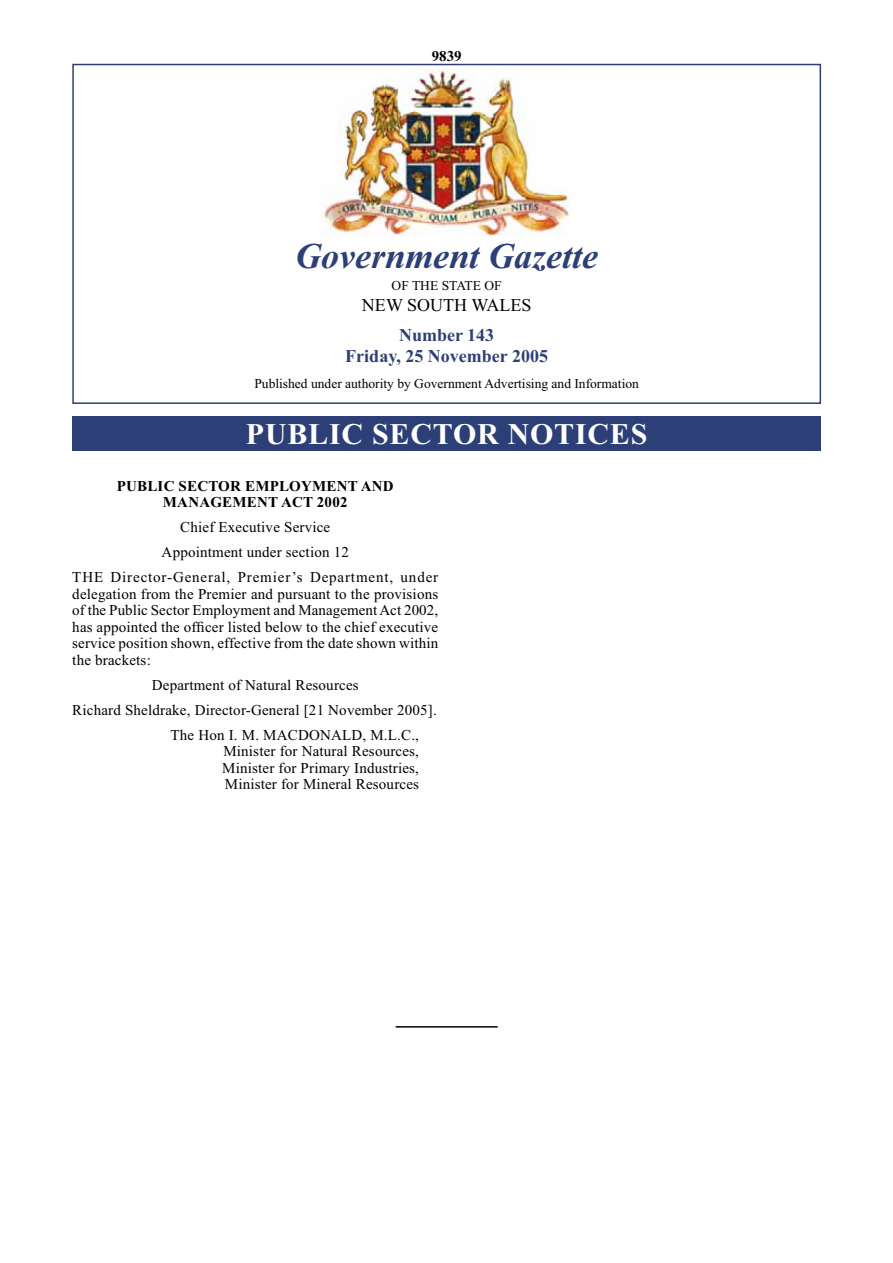
<style>
.page{position:relative;width:893px;height:1263px;background:#fff}
.page>*{position:absolute;margin:0;border:0;box-sizing:border-box;transform-origin:0 0}
.t1{font:italic 700 36px "Times New Roman";color:#2c3f77}
.t2{font:700 30px "Times New Roman";letter-spacing:.025em;color:#fff}
.t3{font:18px/30px "Times New Roman";color:#000;text-align:center}
.t4{font:700 18px "Times New Roman";color:#2c3f77}
.t5{font:15px/16.5px "Times New Roman";letter-spacing:.01em;color:#000;text-align:justify}
.t6{font:700 15px/16.5px "Times New Roman";letter-spacing:.01em;color:#000;text-align:center}
.t7{font:13.5px "Times New Roman";color:#000}
.s1{font-weight:700;color:#2c3f77}
</style>
<div class="page">
<hr style="left:395px;top:1026px;width:102px;height:2px;background:#000">
<div style="left:72px;top:64px;width:749px;height:340px;border:2px solid #2c3f77"></div>
<div style="left:72px;top:417px;width:749px;height:34px;background:#2c3f77"></div>
<img style="left:321px;top:69px;width:249px;height:167px">
<p class="t6" style="left:431px;top:50px;width:31px">9839</p>
<p class="t1" style="left:295px;top:244px;width:304px">Government Gazette</p>
<p class="t7" style="left:391px;top:280px;width:112px">OF THE STATE OF</p>
<p class="t3" style="left:362px;top:292px;width:171px">NEW SOUTH WALES<br><span class="s1">Number 143</span></p>
<p class="t4" style="left:345px;top:350px;width:204px">Friday, 25 November 2005</p>
<p class="t7" style="left:254px;top:379px;width:386px">Published under authority by Government Advertising and Information</p>
<p class="t2" style="left:246px;top:424px;width:403px">PUBLIC SECTOR NOTICES</p>
<p class="t6" style="left:117px;top:479px;width:278px">PUBLIC SECTOR EMPLOYMENT AND<br>MANAGEMENT ACT 2002</p>
<p class="t5" style="left:72px;top:516px;width:367px;line-height:25px;text-align:center">Chief Executive Service<br>Appointment under section 12<br>THE Director-General, Premier’s Department, under</p>
<p class="t5" style="left:72px;top:587px;width:367px">delegation from the Premier and pursuant to the provisions of the Public Sector Employment and Management Act 2002, has appointed the officer listed below to the chief executive service position shown, effective from the date shown within the brackets:</p>
<p class="t5" style="left:152px;top:678px;width:208px">Department of Natural Resources</p>
<p class="t5" style="left:72px;top:703px;width:366px">Richard Sheldrake, Director-General [21 November 2005].</p>
<p class="t5" style="left:171px;top:728px;width:250px">The Hon I. M. MACDONALD, M.L.C.,</p>
<p class="t5" style="left:222px;top:744px;width:198px">Minister for Natural Resources, Minister for Primary Industries, Minister for Mineral Resources</p>
</div>
